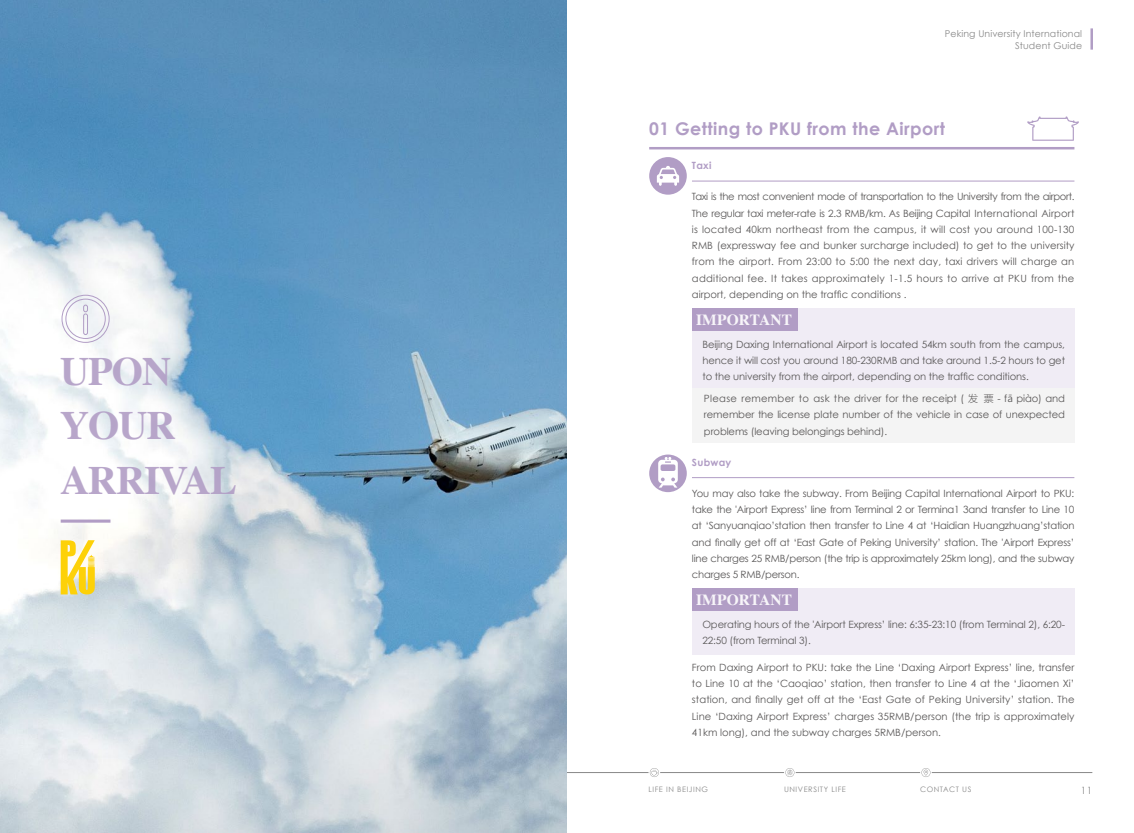
<style>
.page{position:relative;width:1134px;height:833px;background:#fff}
.page>*{position:absolute;margin:0;border:0;box-sizing:border-box;transform-origin:0 0}
.t1{font:700 40.25px/54.2px "Times";letter-spacing:-.025em;color:#b19dc5}
.t2{font:700 17.5px "Century Gothic";letter-spacing:.025em;color:#b19dc5}
.t3{font:700 15.5px "Times";letter-spacing:.01em;color:#fff}
.t4{font:10px/16.2px "Century Gothic";letter-spacing:-.01em;color:#595757;text-align:justify}
.t5{font:700 10px "Century Gothic";letter-spacing:.025em;color:#b19dc5}
.t6{font:10px "Century Gothic";color:#898989}
.t7{font:9.38px/11.2px "Century Gothic";letter-spacing:.01em;color:#898989;text-align:right}
.t8{font:7.5px "Century Gothic";letter-spacing:.075em;color:#898989}
.s1{font-family:"FZLTXHJW GB1 0"}
.s2{font-family:"Source Han Sans CN"}
</style>
<div class="page">
<hr style="left:649px;top:147px;width:425px;height:2px;background:#b19dc5">
<hr style="left:692px;top:181px;width:382px;height:1px;background:#b19dc5">
<hr style="left:692px;top:477px;width:382px;height:1px;background:#b19dc5">
<svg style="left:649px;top:454px;width:38px;height:38px"></svg>
<div style="left:661px;top:464px;width:14px;height:7px;background:#b19dc5;border-radius:2px"></div>
<svg style="left:649px;top:157px;width:38px;height:38px"></svg>
<svg style="left:1027px;top:116px;width:52px;height:25px"></svg>
<div style="left:692px;top:588px;width:382px;height:67px;background:#f0ecf5"></div>
<div style="left:692px;top:588px;width:105px;height:23px;background:#b19dc5"></div>
<div style="left:692px;top:308px;width:382px;height:80px;background:#f0ecf5"></div>
<div style="left:692px;top:308px;width:105px;height:23px;background:#b19dc5"></div>
<div style="left:692px;top:388px;width:382px;height:55px;background:#f4f4f4"></div>
<hr style="left:1090px;top:28px;width:3px;height:22px;background:#b19dc5">
<hr style="left:42px;top:772px;width:1050px;height:1px;background:#898989">
<div style="left:648px;top:766px;width:12px;height:12px;background:#fff;border-radius:50%"></div>
<svg style="left:785px;top:768px;width:9px;height:9px"></svg>
<svg style="left:650px;top:768px;width:9px;height:9px"></svg>
<svg style="left:921px;top:768px;width:9px;height:9px"></svg>
<img style="left:0;top:0;width:567px;height:833px">
<hr style="left:61px;top:519px;width:49px;height:3px;background:#b19dc5">
<svg style="left:61px;top:540px;width:34px;height:54px"></svg>
<svg style="left:62px;top:295px;width:48px;height:48px"></svg>
<h1 class="t1" style="left:60px;top:340px;width:178px">UPON<br>YOUR<br>ARRIVAL</h1>
<p class="t7" style="left:945px;top:28px;width:139px">Peking University International<br>Student Guide</p>
<h2 class="t2" style="left:649px;top:118px;width:297px">01 Getting to PKU from the Airport</h2>
<p class="t5" style="left:692px;top:159px;width:21px">Taxi</p>
<p class="t4" style="left:692px;top:188px;width:384px">Taxi is the most convenient mode of transportation to the University from the airport.<br>The regular taxi meter-rate is 2.3 RMB/km. As Beijing Capital International Airport is located 40km northeast from the campus, it will cost you around 100-130<br>RMB (expressway fee and bunker surcharge included) to get to the university from the airport. From 23:00 to 5:00 the next day, taxi drivers will charge an additional fee. It takes approximately 1-1.5 hours to arrive at PKU from the airport, depending on the traffic conditions .</p>
<h3 class="t3" style="left:696px;top:305px;width:97px">IMPORTANT</h3>
<p class="t4" style="left:702px;top:336px;width:364px">Beijing Daxing International Airport is located 54km south from the campus, hence it will cost you around 180-230RMB and take around 1.5-2 hours to get to the university from the airport, depending on the traffic conditions.</p>
<p class="t4" style="left:704px;top:390px;width:363px">Please remember to ask the driver for the receipt ( <span class="s1">发票</span> - f<span class="s2">ā</span> piào) and remember the license plate number of the vehicle in case of unexpected problems (leaving belongings behind).</p>
<p class="t5" style="left:692px;top:456px;width:41px">Subway</p>
<p class="t4" style="left:692px;top:485px;width:384px">You may also take the subway. From Beijing Capital International Airport to PKU: take the 'Airport Express’ line from Terminal 2 or Termina1 3and transfer to Line 10 at ‘Sanyuanqiao’station then transfer to Line 4 at ‘Haidian Huangzhuang’station and finally get off at ‘East Gate of Peking University’ station. The 'Airport Express’ line charges 25 RMB/person (the trip is approximately 25km long), and the subway charges 5 RMB/person.</p>
<h3 class="t3" style="left:696px;top:585px;width:97px">IMPORTANT</h3>
<p class="t4" style="left:702px;top:616px;width:364px">Operating hours of the 'Airport Express’ line: 6:35-23:10 (from Terminal 2), 6:20-<br>22:50 (from Terminal 3).</p>
<p class="t4" style="left:692px;top:659px;width:384px">From Daxing Airport to PKU: take the Line ‘Daxing Airport Express’ line, transfer to Line 10 at the ‘Caoqiao’ station, then transfer to Line 4 at the ‘Jiaomen Xi’ station, and finally get off at the ‘East Gate of Peking University’ station. The Line ‘Daxing Airport Express’ charges 35RMB/person (the trip is approximately 41km long), and the subway charges 5RMB/person.</p>
<p class="t8" style="left:648px;top:785px;width:61px">LIFE IN BEIJING</p>
<p class="t8" style="left:784px;top:785px;width:63px">UNIVERSITY LIFE</p>
<p class="t8" style="left:920px;top:785px;width:53px">CONTACT US</p>
<p class="t6" style="left:1081px;top:784px;width:13px">11</p>
</div>
